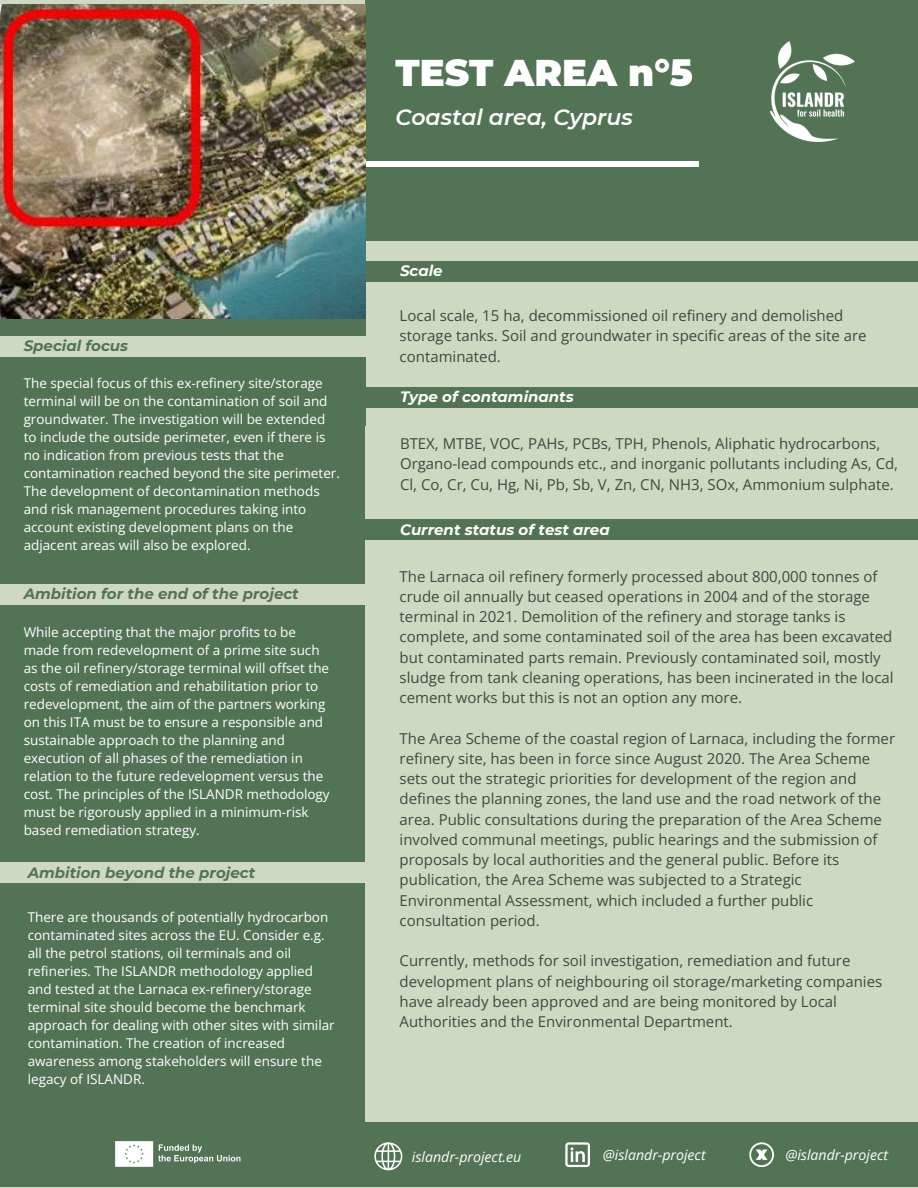
<style>
.page{position:relative;width:918px;height:1188px;background:#cfd9c1}
.page>*{position:absolute;margin:0;border:0;box-sizing:border-box;transform-origin:0 0}
.t1{font:900 37.2px "Montserrat";color:#fff}
.t2{font:italic 600 22.05px "Montserrat";color:#fff}
.t3{font:15px/20.2px "Open Sans";color:#404841}
.t4{font:italic 700 15px "Montserrat";color:#537355}
.t5{font:italic 700 15px "Montserrat";color:#fff}
.t6{font:italic 14.1px "Open Sans";color:#fff}
.t7{font:13.5px/18px "Open Sans";color:#fff}
</style>
<div class="page">
<div style="left:365px;top:0;width:553px;height:240px;background:#537355"></div>
<div style="left:0;top:196px;width:365px;height:952px;background:#537355"></div>
<div style="left:365px;top:161px;width:334px;height:6px;background:#fff"></div>
<img style="left:771px;top:42px;width:83px;height:100px">
<div style="left:0;top:1122px;width:918px;height:64px;background:#537355"></div>
<div style="left:0;top:336px;width:382px;height:20px;background:#cfd9c1"></div>
<div style="left:365px;top:261px;width:553px;height:21px;background:#537355"></div>
<div style="left:352px;top:387px;width:566px;height:21px;background:#537355"></div>
<div style="left:352px;top:520px;width:566px;height:20px;background:#537355"></div>
<div style="left:0;top:862px;width:375px;height:21px;background:#cfd9c1"></div>
<div style="left:0;top:584px;width:382px;height:21px;background:#cfd9c1"></div>
<svg style="left:374px;top:1142px;width:28px;height:28px"></svg>
<svg style="left:565px;top:1142px;width:25px;height:25px"></svg>
<svg style="left:749px;top:1142px;width:25px;height:25px"></svg>
<img style="left:115px;top:1141px;width:126px;height:26px">
<img style="left:0;top:5px;width:366px;height:314px">
<h3 class="t4" style="left:24px;top:336px;width:106px">Special focus</h3>
<p class="t7" style="left:24px;top:373px;width:318px">The special focus of this ex-refinery site/storage terminal will be on the contamination of soil and groundwater. The investigation will be extended to include the outside perimeter, even if there is no indication from previous tests that the contamination reached beyond the site perimeter.<br>The development of decontamination methods and risk management procedures taking into account existing development plans on the adjacent areas will also be explored.</p>
<p class="t4" style="left:24px;top:585px;width:277px">Ambition for the end of the project</p>
<p class="t7" style="left:24px;top:623px;width:308px">While accepting that the major profits to be made from redevelopment of a prime site such as the oil refinery/storage terminal will offset the costs of remediation and rehabilitation prior to redevelopment, the aim of the partners working on this ITA must be to ensure a responsible and sustainable approach to the planning and execution of all phases of the remediation in relation to the future redevelopment versus the cost. The principles of the ISLANDR methodology must be rigorously applied in a minimum-risk based remediation strategy.</p>
<p class="t4" style="left:28px;top:864px;width:229px">Ambition beyond the project</p>
<p class="t7" style="left:28px;top:908px;width:309px">There are thousands of potentially hydrocarbon contaminated sites across the EU. Consider e.g. all the petrol stations, oil terminals and oil refineries. The ISLANDR methodology applied and tested at the Larnaca ex-refinery/storage terminal site should become the benchmark approach for dealing with other sites with similar contamination. The creation of increased awareness among stakeholders will ensure the legacy of ISLANDR.</p>
<p class="t1" style="left:395px;top:50px;width:299px">TEST AREA n°5</p>
<h3 class="t2" style="left:395px;top:103px;width:239px">Coastal area, Cyprus</h3>
<h3 class="t5" style="left:400px;top:261px;width:44px">Scale</h3>
<h4 class="t3" style="left:400px;top:305px;width:469px">Local scale, 15 ha, decommissioned oil refinery and demolished storage tanks. Soil and groundwater in specific areas of the site are contaminated.</h4>
<h1 class="t5" style="left:400px;top:388px;width:175px">Type of contaminants</h1>
<h4 class="t3" style="left:400px;top:433px;width:500px">BTEX, MTBE, VOC, PAHs, PCBs, TPH, Phenols, Aliphatic hydrocarbons,<br>Organo-lead compounds etc., and inorganic pollutants including As, Cd,<br>Cl, Co, Cr, Cu, Hg, Ni, Pb, Sb, V, Zn, CN, NH3, SOx, Ammonium sulphate.</h4>
<h2 class="t5" style="left:400px;top:520px;width:211px">Current status of test area</h2>
<h4 class="t3" style="left:400px;top:566px;width:495px">The Larnaca oil refinery formerly processed about 800,000 tonnes of crude oil annually but ceased operations in 2004 and of the storage terminal in 2021. Demolition of the refinery and storage tanks is complete, and some contaminated soil of the area has been excavated but contaminated parts remain. Previously contaminated soil, mostly sludge from tank cleaning operations, has been incinerated in the local cement works but this is not an option any more.</h4>
<h4 class="t3" style="left:400px;top:728px;width:497px">The Area Scheme of the coastal region of Larnaca, including the former refinery site, has been in force since August 2020. The Area Scheme sets out the strategic priorities for development of the region and defines the planning zones, the land use and the road network of the area. Public consultations during the preparation of the Area Scheme involved communal meetings, public hearings and the submission of proposals by local authorities and the general public. Before its publication, the Area Scheme was subjected to a Strategic Environmental Assessment, which included a further public consultation period.</h4>
<h3 class="t3" style="left:400px;top:950px;width:484px">Currently, methods for soil investigation, remediation and future development plans of neighbouring oil storage/marketing companies have already been approved and are being monitored by Local Authorities and the Environmental Department.</h3>
<h3 class="t6" style="left:412px;top:1147px;width:111px">islandr-project.eu</h3>
<h4 class="t6" style="left:603px;top:1145px;width:104px">@islandr-project</h4>
<h3 class="t6" style="left:785px;top:1145px;width:104px">@islandr-project</h3>
</div>
